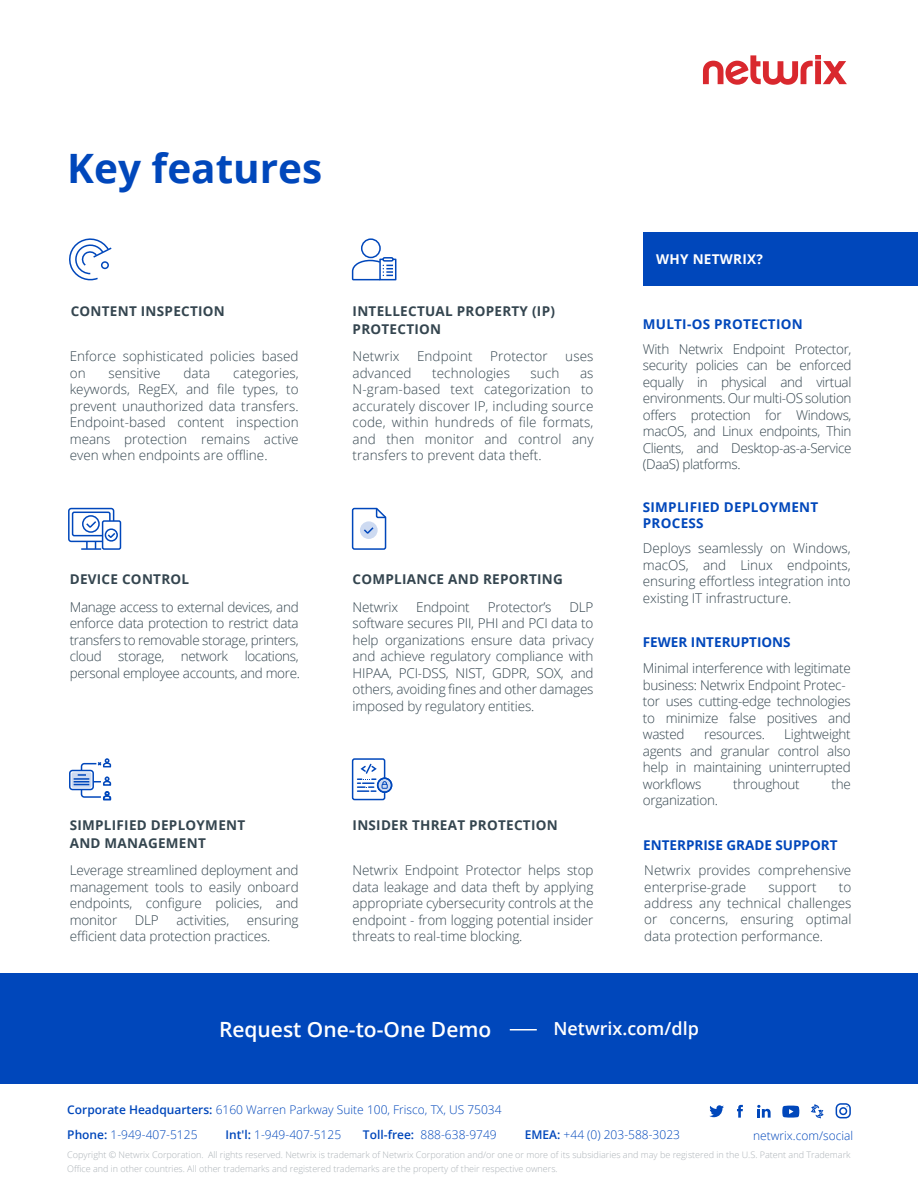
<style>
.page{position:relative;width:918px;height:1188px;background:#fff}
.page>*{position:absolute;margin:0;border:0;box-sizing:border-box;transform-origin:0 0}
.t1{font:700 40.5px "Open Sans";color:#0047bb}
.t2{font:600 21px "Open Sans";color:#fff}
.t3{font:600 18px "Open Sans";color:#fff}
.t4{font:300 13.5px/16.5px "Open Sans";letter-spacing:-.01em;color:#34454f;text-align:justify}
.t5{font:700 13.5px/18px "Open Sans";letter-spacing:.02em;color:#34454f}
.t6{font:700 13.5px/16.2px "Open Sans";letter-spacing:.02em;color:#0047bb}
.t7{font:700 13.5px "Open Sans";color:#0047bb}
.t8{font:700 13.5px "Open Sans";letter-spacing:.02em;color:#fff}
.t9{font:300 12px/24.9px "Open Sans";color:#0047bb}
.t10{font:300 9px/13.5px "Open Sans";color:#aab1b6}
.s1{font-weight:600}
</style>
<div class="page">
<div style="left:643px;top:232px;width:275px;height:54px;background:#0047bb"></div>
<svg style="left:703px;top:55px;width:144px;height:30px"></svg>
<svg style="left:757px;top:1105px;width:14px;height:13px"></svg>
<svg style="left:737px;top:1105px;width:6px;height:13px"></svg>
<svg style="left:709px;top:1105px;width:15px;height:12px"></svg>
<svg style="left:811px;top:1104px;width:13px;height:15px"></svg>
<div style="left:836px;top:1103px;width:15px;height:15px;border:2px solid #0047bb;border-radius:4px"></div>
<div style="left:839px;top:1107px;width:8px;height:8px;border:2px solid #0047bb;border-radius:50%"></div>
<svg style="left:782px;top:1106px;width:17px;height:12px"></svg>
<svg style="left:840px;top:1106px;width:8px;height:8px"></svg>
<div style="left:82px;top:515px;width:18px;height:18px;border:2px solid #0047bb;border-radius:50%"></div>
<div style="left:68px;top:508px;width:46px;height:34px;border:2px solid #0047bb;border-radius:3px"></div>
<div style="left:72px;top:512px;width:39px;height:24px;border:2px solid #0047bb;border-radius:2px"></div>
<hr style="left:81px;top:548px;width:20px;height:2px;background:#0047bb">
<svg style="left:86px;top:542px;width:2px;height:7px"></svg>
<svg style="left:85px;top:520px;width:13px;height:9px"></svg>
<div style="left:103px;top:521px;width:17px;height:28px;background:#fff;border-radius:2px"></div>
<div style="left:102px;top:520px;width:19px;height:30px;border:2px solid #0047bb;border-radius:2px"></div>
<div style="left:105px;top:528px;width:13px;height:14px;border:2px solid #0047bb;border-radius:50%"></div>
<svg style="left:106px;top:531px;width:11px;height:8px"></svg>
<svg style="left:69px;top:238px;width:43px;height:43px"></svg>
<div style="left:379px;top:259px;width:17px;height:21px;border:2px solid #0047bb"></div>
<div style="left:382px;top:257px;width:12px;height:5px;border:2px solid #0047bb"></div>
<svg style="left:351px;top:238px;width:42px;height:43px"></svg>
<svg style="left:351px;top:507px;width:36px;height:43px"></svg>
<div style="left:352px;top:758px;width:33px;height:42px;border:2px solid #0047bb;border-radius:2px"></div>
<div style="left:377px;top:778px;width:15px;height:15px;border:2px solid #0047bb;border-radius:50%"></div>
<svg style="left:378px;top:778px;width:14px;height:14px"></svg>
<svg style="left:358px;top:762px;width:30px;height:30px"></svg>
<svg style="left:71px;top:772px;width:21px;height:16px"></svg>
<div style="left:69px;top:770px;width:25px;height:20px;border:2px solid #0047bb;border-radius:3px"></div>
<svg style="left:74px;top:758px;width:38px;height:43px"></svg>
<div style="left:0;top:974px;width:918px;height:110px;background:#0047bb"></div>
<svg style="left:510px;top:1029px;width:27px;height:1px"></svg>
<h1 class="t1" style="left:67px;top:139px;width:257px">Key features</h1>
<p class="t5" style="left:71px;top:302px;width:156px">CONTENT INSPECTION</p>
<p class="t5" style="left:353px;top:302px;width:204px">INTELLECTUAL PROPERTY (IP)<br>PROTECTION</p>
<p class="t4" style="left:70px;top:348px;width:230px">Enforce sophisticated policies based on</p>
<p class="t4" style="left:109px;top:364px;width:54px">sensitive</p>
<p class="t4" style="left:184px;top:364px;width:28px">data</p>
<p class="t4" style="left:70px;top:364px;width:230px;text-indent:164px">categories, keywords, RegEX, and file types, to prevent unauthorized data transfers.<br>Endpoint-based content inspection means protection remains active even when endpoints are offline.</p>
<p class="t4" style="left:353px;top:348px;width:49px">Netwrix</p>
<p class="t4" style="left:417px;top:348px;width:57px">Endpoint</p>
<p class="t4" style="left:490px;top:348px;width:59px">Protector</p>
<p class="t4" style="left:565px;top:348px;width:30px">uses</p>
<p class="t4" style="left:353px;top:364px;width:61px">advanced</p>
<p class="t4" style="left:432px;top:364px;width:80px">technologies</p>
<p class="t4" style="left:531px;top:364px;width:30px">such</p>
<p class="t4" style="left:353px;top:364px;width:242px;text-indent:227px">as N-gram-based text categorization to accurately discover IP, including source code, within hundreds of file formats, and then monitor and control any transfers to prevent data theft.</p>
<p class="t5" style="left:70px;top:570px;width:121px">DEVICE CONTROL</p>
<p class="t5" style="left:353px;top:570px;width:212px">COMPLIANCE AND REPORTING</p>
<p class="t4" style="left:70px;top:598px;width:232px">Manage access to external devices, and enforce data protection to restrict data transfers to removable storage, printers, cloud storage, network locations, personal employee accounts, and more.</p>
<p class="t4" style="left:353px;top:598px;width:47px">Netwrix</p>
<p class="t4" style="left:416px;top:598px;width:55px">Endpoint</p>
<p class="t4" style="left:488px;top:598px;width:65px">Protector’s</p>
<p class="t4" style="left:353px;top:598px;width:242px;text-indent:217px">DLP software secures PII, PHI and PCI data to help organizations ensure data privacy and achieve regulatory compliance with HIPAA, PCI-DSS, NIST, GDPR, SOX, and others, avoiding fines and other damages imposed by regulatory entities.</p>
<p class="t5" style="left:70px;top:816px;width:177px">SIMPLIFIED DEPLOYMENT<br>AND MANAGEMENT</p>
<p class="t5" style="left:353px;top:816px;width:207px">INSIDER THREAT PROTECTION</p>
<p class="t4" style="left:70px;top:862px;width:230px">Leverage streamlined deployment and management tools to easily onboard endpoints, configure policies, and monitor</p>
<p class="t4" style="left:353px;top:862px;width:242px">Netwrix Endpoint Protector helps stop data leakage and data theft by applying appropriate cybersecurity controls at the endpoint - from logging potential insider threats to real-time blocking.</p>
<p class="t4" style="left:70px;top:911px;width:230px;text-indent:177px">ensuring efficient data protection practices.</p>
<p class="t4" style="left:135px;top:911px;width:26px">DLP</p>
<p class="t4" style="left:176px;top:911px;width:54px">activities,</p>
<p class="t8" style="left:656px;top:250px;width:108px">WHY NETWRIX?</p>
<p class="t6" style="left:643px;top:315px;width:161px">MULTI-OS PROTECTION</p>
<p class="t4" style="left:643px;top:340px;width:210px">With Netwrix Endpoint Protector, security policies can be enforced equally in physical and virtual environments. Our multi-OS solution offers protection for Windows, macOS, and Linux endpoints, Thin Clients, and Desktop-as-a-Service (DaaS) platforms.</p>
<p class="t6" style="left:643px;top:498px;width:177px">SIMPLIFIED DEPLOYMENT<br>PROCESS</p>
<p class="t4" style="left:643px;top:540px;width:209px">Deploys seamlessly on Windows, macOS, and Linux endpoints, ensuring effortless integration into existing IT infrastructure.</p>
<p class="t7" style="left:643px;top:632px;width:149px">FEWER INTERUPTIONS</p>
<p class="t4" style="left:643px;top:660px;width:209px;text-align:left">Minimal interference with legitimate business: Netwrix Endpoint Protec&shy;tor uses cutting-edge technologies to minimize false positives and wasted</p>
<p class="t4" style="left:643px;top:726px;width:209px;text-indent:141px">Lightweight agents and granular control also help in maintaining uninterrupted workflows</p>
<p class="t4" style="left:704px;top:726px;width:62px">resources.</p>
<p class="t4" style="left:733px;top:775px;width:68px">throughout</p>
<p class="t4" style="left:831px;top:775px;width:21px">the</p>
<p class="t4" style="left:643px;top:792px;width:77px">organization.</p>
<p class="t7" style="left:643px;top:836px;width:196px">ENTERPRISE GRADE SUPPORT</p>
<p class="t4" style="left:644px;top:861px;width:209px">Netwrix provides comprehensive enterprise-grade</p>
<p class="t4" style="left:644px;top:878px;width:209px;text-indent:195px">to address any technical challenges or concerns, ensuring optimal data protection performance.</p>
<p class="t4" style="left:769px;top:878px;width:50px">support</p>
<h2 class="t2" style="left:219px;top:1015px;width:274px">Request One-to-One Demo</h2>
<h3 class="t3" style="left:554px;top:1017px;width:147px">Netwrix.com/dlp</h3>
<p class="t9" style="left:67px;top:1097px;width:436px"><span class="s1">Corporate Headquarters:</span> 6160 Warren Parkway Suite 100, Frisco, TX, US 75034<br><span class="s1">Phone:</span> 1-949-407-5125</p>
<p class="t9" style="left:226px;top:1122px;width:117px"><span class="s1">Int'l:</span> 1-949-407-5125</p>
<p class="t9" style="left:363px;top:1122px;width:135px"><span class="s1">Toll-free:</span> 888-638-9749</p>
<p class="t9" style="left:525px;top:1122px;width:157px"><span class="s1">EMEA:</span> +44 (0) 203-588-3023</p>
<p class="t9" style="left:753px;top:1123px;width:102px">netwrix.com/social</p>
<p class="t10" style="left:67px;top:1148px;width:785px">Copyright © Netwrix Corporation. All rights reserved. Netwrix is trademark of Netwrix Corporation and/or one or more of its subsidiaries and may be registered in the U.S. Patent and Trademark<br>Office and in other countries. All other trademarks and registered trademarks are the property of their respective owners.</p>
</div>
